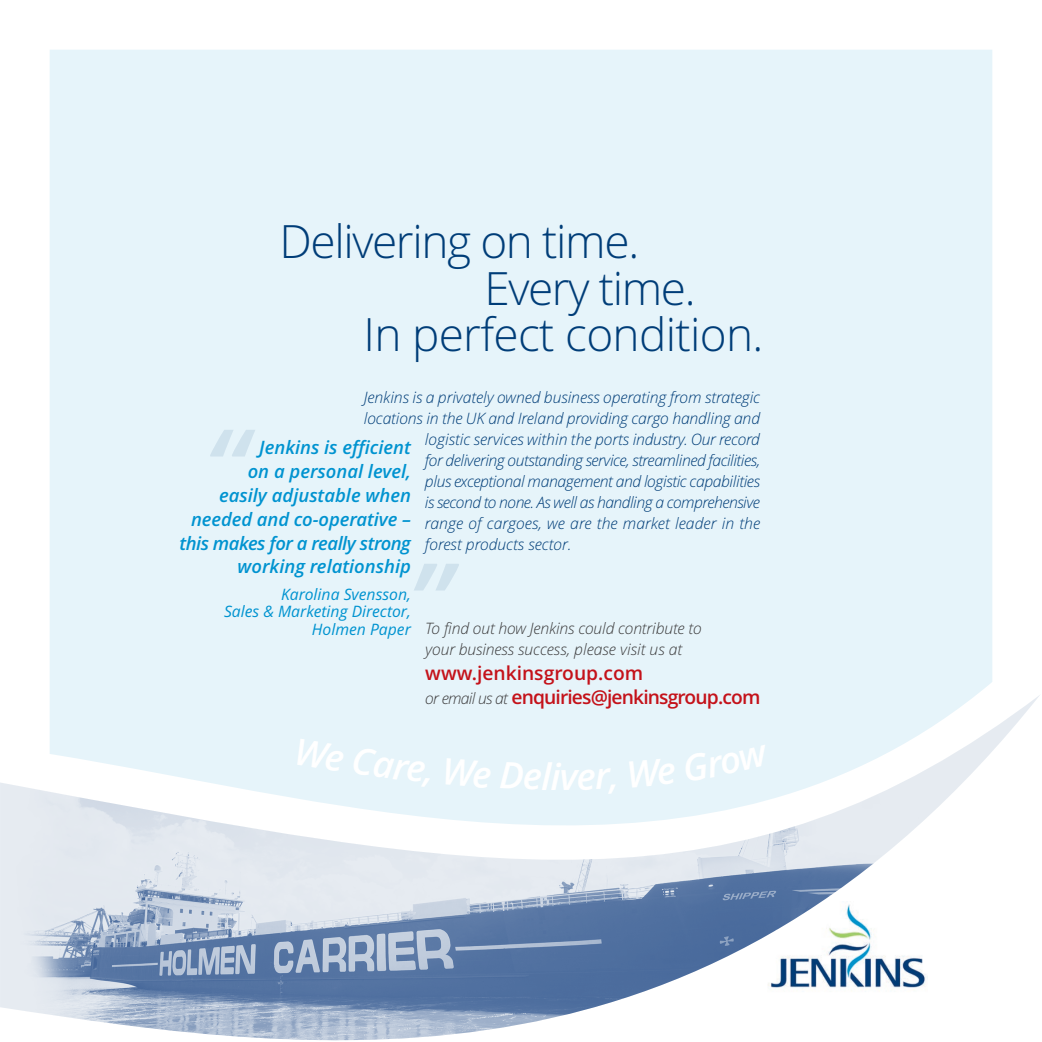
<style>
.page{position:relative;width:1042px;height:1042px;background:#fff}
.page>*{position:absolute;margin:0;border:0;box-sizing:border-box;transform-origin:0 0}
.t1{font:italic 600 109.38px "Open Sans";color:rgb(0 61 120/.1)}
.t2{font:300 46.02px "Open Sans";letter-spacing:-.03em;color:#003d78}
.t3{font:italic 600 36.75px "Open Sans";color:#fff}
.t4{font:600 19.25px/24.5px "Open Sans";letter-spacing:-.045em;color:#c4121a}
.t5{font:italic 600 18.55px/23.8px "Open Sans";color:#0093d0;text-align:right}
.t6{font:italic 300 15.75px "Open Sans";letter-spacing:-.015em;color:#003d78}
.t7{font:italic 300 15.75px "Open Sans";letter-spacing:-.01em;color:#3c3c3d}
.t8{font:italic 15.75px "Open Sans";color:#0093d0}
.t9{font:italic 300 15.75px "Open Sans";letter-spacing:.005em;color:#003d78}
.s1{font-weight:400;color:#0093d0}
.s2{font-weight:300;font-style:italic;font-size:15.75px;color:#3c3c3d}
</style>
<div class="page">
<div style="left:50px;top:50px;width:942px;height:644px;background:#e6f4fa"></div>
<svg style="left:50px;top:694px;width:990px;height:347px;fill:#e6f4fa"></svg>
<img style="left:0;top:773px;width:919px;height:267px">
<div style="left:296px;top:739px;width:48px;height:33px;background:#e6f4fa"></div>
<div style="left:352px;top:747px;width:78px;height:40px;background:#e6f4fa"></div>
<svg style="left:445px;top:758px;width:46px;height:30px"></svg>
<svg style="left:500px;top:762px;width:52px;height:28px"></svg>
<svg style="left:578px;top:768px;width:38px;height:25px"></svg>
<svg style="left:629px;top:758px;width:47px;height:29px"></svg>
<div style="left:683px;top:745px;width:87px;height:37px;background:#e6f4fa"></div>
<h2 class="t2" style="left:279px;top:215px;width:361px">Delivering on time.</h2>
<h2 class="t2" style="left:484px;top:262px;width:213px">Every time.</h2>
<h2 class="t2" style="left:363px;top:308px;width:401px">In perfect condition.</h2>
<p class="t6" style="left:364px;top:388px;width:398px">Jenkins is a privately owned business operating from strategic</p>
<p class="t6" style="left:364px;top:409px;width:398px">locations in the UK and Ireland providing cargo handling and</p>
<p class="t6" style="left:425px;top:430px;width:336px">logistic services within the ports industry. Our record</p>
<p class="t6" style="left:425px;top:451px;width:337px">for delivering outstanding service, streamlined facilities,</p>
<p class="t6" style="left:425px;top:472px;width:337px">plus exceptional management and logistic capabilities</p>
<p class="t6" style="left:425px;top:493px;width:336px">is second to none. As well as handling a comprehensive</p>
<p class="t9" style="left:425px;top:514px;width:337px">range of cargoes, we are the market leader in the</p>
<p class="t6" style="left:425px;top:535px;width:148px">forest products sector.</p>
<h1 class="t1" style="left:204px;top:406px;width:44px">“</h1>
<p class="t5" style="left:179px;top:436px;width:233px">Jenkins is efficient<br>on a personal level,<br>easily adjustable when needed and co-operative – this makes for a really strong working relationship</p>
<p class="t8" style="left:281px;top:585px;width:131px">Karolina Svensson,</p>
<p class="t8" style="left:224px;top:602px;width:188px">Sales &amp; Marketing Director,</p>
<p class="t7" style="left:312px;top:619px;width:391px"><span class="s1">Holmen Paper</span> To find out how Jenkins could contribute to</p>
<p class="t7" style="left:425px;top:640px;width:258px">your business success, please visit us at</p>
<p class="t4" style="left:425px;top:661px;width:337px">www.jenkinsgroup.com<br><span class="s2">or email us at</span> enquiries@jenkinsgroup.com</p>
<h1 class="t1" style="left:407px;top:540px;width:44px">”</h1>
<h3 class="t3" style="left:550px;top:756px;width:29px">iv</h3>
</div>
